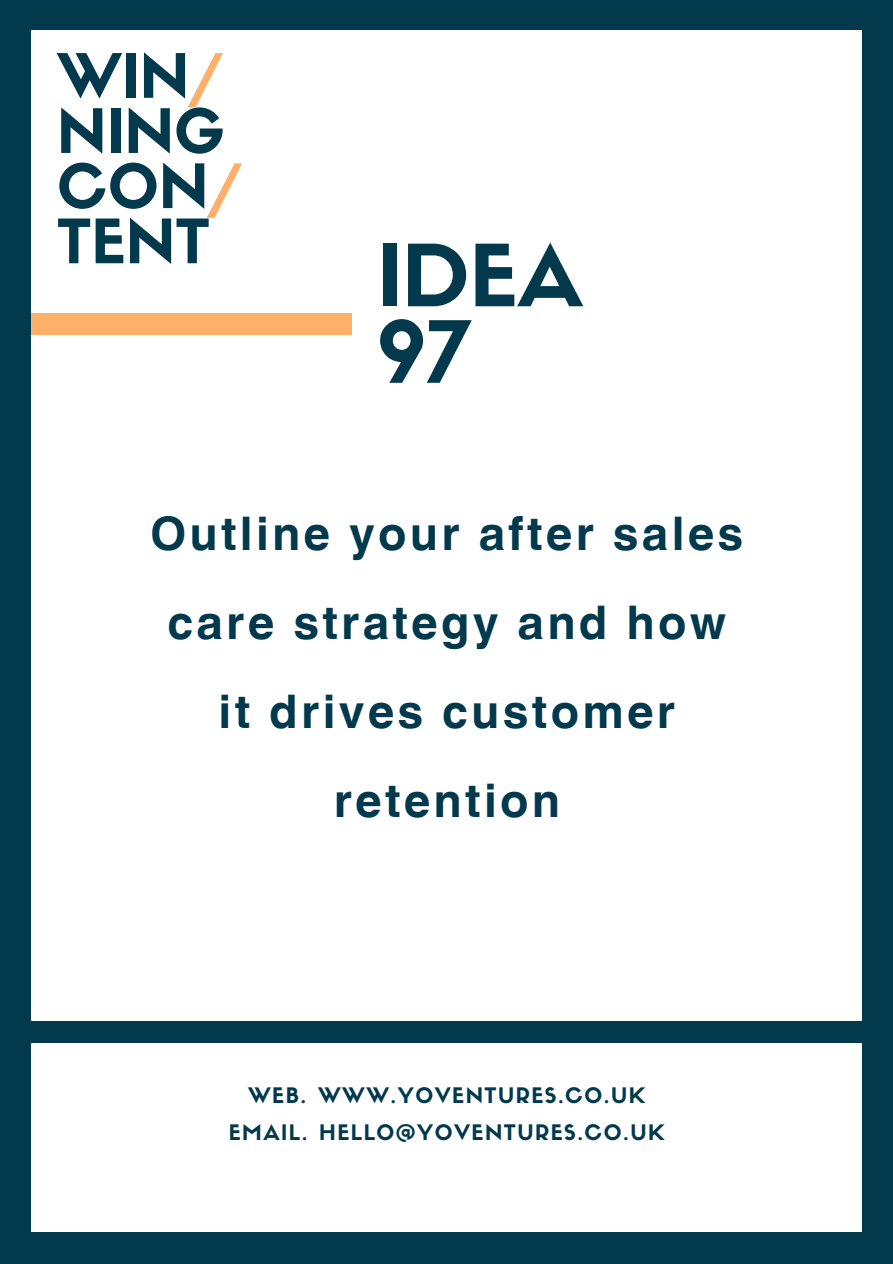
<style>
.page{position:relative;width:893px;height:1264px;background:#fff}
.page>*{position:absolute;margin:0;border:0;box-sizing:border-box;transform-origin:0 0}
.t1{font:84px/76.5px "Sifonn Basic";color:#02394d}
.t2{font:60px/55.2px "Sifonn Basic";color:#02394d}
.t3{font:700 46.35px/88.8px "Helvetica World";letter-spacing:.07em;color:#02394d;text-align:center}
.t4{font:21px "Sifonn Basic";letter-spacing:.07em;color:#02394d}
.s1{color:#feb06a}
</style>
<div class="page">
<div style="left:0;top:0;width:892px;height:1263px;background:#02394d"></div>
<div style="left:32px;top:30px;width:830px;height:1202px;background:#fff"></div>
<div style="left:0;top:1021px;width:892px;height:22px;background:#02394d"></div>
<div style="left:31px;top:313px;width:320px;height:22px;background:#feb06a"></div>
<h3 class="t2" style="left:57px;top:55px;width:187px">WIN<span class="s1">/<br></span>NING<br>CON<span class="s1">/<br></span>TENT</h3>
<h2 class="t1" style="left:377px;top:247px;width:207px">IDEA<br>97</h2>
<h1 class="t3" style="left:150px;top:484px;width:594px">Outline your after sales care strategy and how it drives customer retention</h1>
<p class="t4" style="left:248px;top:1087px;width:398px">WEB. WWW.YOVENTURES.CO.UK</p>
<p class="t4" style="left:229px;top:1124px;width:437px">EMAIL. HELLO@YOVENTURES.CO.UK</p>
</div>
